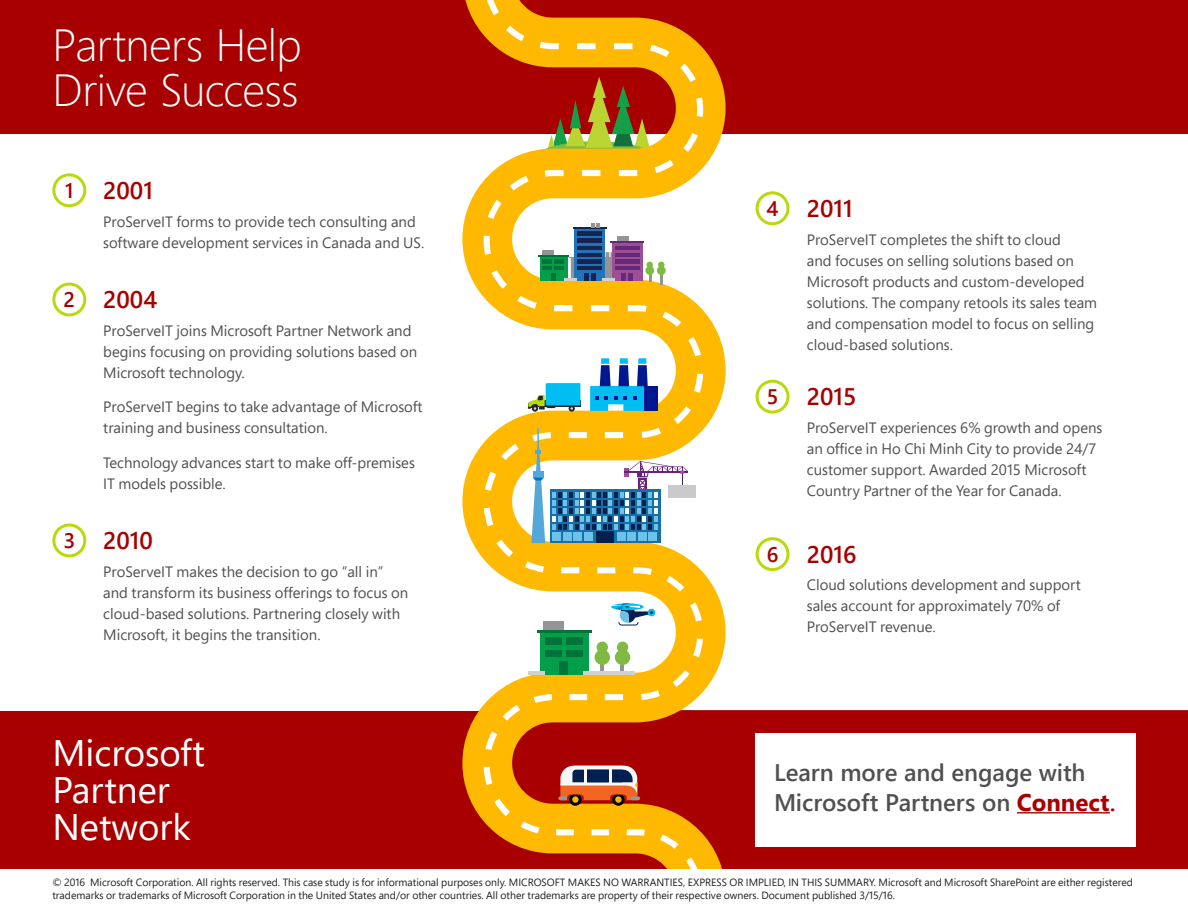
<style>
.page{position:relative;width:1188px;height:918px;background:#fff}
.page>*{position:absolute;margin:0;border:0;box-sizing:border-box;transform-origin:0 0}
.Subhead{font:300 45px/45px "Segoe UI";letter-spacing:-.015em;color:#fff}
.t1{font:36.9px "Segoe Pro";color:#fff}
.Body{font:600 24px/30px "Segoe UI";color:#505050}
.t2{font:600 24px "Segoe Pro";color:#a80000}
.t3{font:600 21px "Segoe Pro";color:#a80000}
.t4{font:15px/21px "Segoe Pro";color:#505050}
.t5{font:10.5px/12.6px "Segoe Pro";color:#231f20}
.s1{font-weight:700;color:#a80000}
.s2{color:#a80000}
</style>
<div class="page">
<div style="left:0;top:0;width:1187px;height:134px;background:#a80000"></div>
<div style="left:0;top:711px;width:698px;height:158px;background:#a80000"></div>
<div style="left:726px;top:710px;width:462px;height:159px;background:#a80000"></div>
<div style="left:756px;top:733px;width:380px;height:113px;background:#fff"></div>
<svg style="left:462px;top:0;width:264px;height:869px"></svg>
<svg style="left:484px;top:0;width:219px;height:432px"></svg>
<svg style="left:484px;top:432px;width:219px;height:262px;fill:#ffb900"></svg>
<svg style="left:484px;top:694px;width:219px;height:175px;fill:#ffb900"></svg>
<svg style="left:621px;top:665px;width:3px;height:6px"></svg>
<div style="left:615px;top:650px;width:15px;height:15px;background:#80ba42;border-radius:50%"></div>
<div style="left:617px;top:642px;width:11px;height:11px;background:#80ba42;border-radius:50%"></div>
<svg style="left:601px;top:665px;width:3px;height:6px"></svg>
<div style="left:595px;top:650px;width:15px;height:15px;background:#80ba42;border-radius:50%"></div>
<div style="left:597px;top:642px;width:11px;height:11px;background:#80ba42;border-radius:50%"></div>
<div style="left:540px;top:632px;width:49px;height:43px;background:#039e4a"></div>
<hr style="left:537px;top:630px;width:54px;height:2px;background:#00733b">
<div style="left:559px;top:661px;width:9px;height:14px;background:#00733b"></div>
<div style="left:545px;top:638px;width:17px;height:7px;background:#00733b"></div>
<div style="left:545px;top:650px;width:17px;height:7px;background:#00733b"></div>
<div style="left:566px;top:638px;width:17px;height:7px;background:#00733b"></div>
<div style="left:566px;top:650px;width:17px;height:7px;background:#00733b"></div>
<div style="left:543px;top:622px;width:21px;height:8px;background:#949494"></div>
<hr style="left:583px;top:671px;width:51px;height:4px;background:#d1d1d1">
<hr style="left:528px;top:671px;width:17px;height:4px;background:#d1d1d1">
<hr style="left:1017px;top:812px;width:93px;height:1px;background:#a80000">
<div style="left:756px;top:191px;width:33px;height:34px;border:3px solid #bad80a;border-radius:50%"></div>
<div style="left:756px;top:380px;width:33px;height:34px;border:3px solid #bad80a;border-radius:50%"></div>
<div style="left:756px;top:537px;width:33px;height:34px;border:3px solid #bad80a;border-radius:50%"></div>
<div style="left:52px;top:173px;width:34px;height:34px;border:3px solid #bad80a;border-radius:50%"></div>
<div style="left:52px;top:283px;width:34px;height:33px;border:3px solid #bad80a;border-radius:50%"></div>
<div style="left:52px;top:523px;width:34px;height:34px;border:3px solid #bad80a;border-radius:50%"></div>
<div style="left:668px;top:485px;width:28px;height:13px;background:#c9cacc"></div>
<hr style="left:537px;top:428px;width:2px;height:36px;background:#54a8d9">
<svg style="left:531px;top:447px;width:14px;height:96px"></svg>
<svg style="left:550px;top:490px;width:110px;height:53px"></svg>
<div style="left:596px;top:532px;width:8px;height:11px;background:#00214f"></div>
<div style="left:605px;top:532px;width:9px;height:11px;background:#00214f"></div>
<div style="left:553px;top:533px;width:8px;height:8px;background:#6ec2e8"></div>
<div style="left:563px;top:533px;width:9px;height:8px;background:#6ec2e8"></div>
<div style="left:574px;top:533px;width:8px;height:8px;background:#6ec2e8"></div>
<div style="left:584px;top:533px;width:9px;height:8px;background:#6ec2e8"></div>
<div style="left:617px;top:533px;width:9px;height:8px;background:#6ec2e8"></div>
<div style="left:628px;top:533px;width:8px;height:8px;background:#6ec2e8"></div>
<div style="left:638px;top:533px;width:9px;height:8px;background:#6ec2e8"></div>
<div style="left:649px;top:533px;width:8px;height:8px;background:#6ec2e8"></div>
<svg style="left:553px;top:461px;width:135px;height:69px"></svg>
<div style="left:612px;top:242px;width:30px;height:39px;background:#9c4f94"></div>
<hr style="left:610px;top:241px;width:34px;height:1px;background:#66297a">
<hr style="left:615px;top:246px;width:25px;height:4px;background:#66297a">
<hr style="left:615px;top:253px;width:25px;height:4px;background:#66297a">
<hr style="left:615px;top:259px;width:25px;height:4px;background:#66297a">
<hr style="left:615px;top:266px;width:25px;height:4px;background:#66297a">
<hr style="left:660px;top:269px;width:3px;height:15px;background:#949494">
<div style="left:657px;top:266px;width:9px;height:9px;background:#80ba42;border-radius:50%"></div>
<div style="left:658px;top:262px;width:7px;height:6px;background:#80ba42;border-radius:50%"></div>
<svg style="left:649px;top:275px;width:3px;height:7px"></svg>
<div style="left:645px;top:266px;width:9px;height:9px;background:#80ba42;border-radius:50%"></div>
<svg style="left:647px;top:262px;width:6px;height:6px"></svg>
<div style="left:617px;top:236px;width:12px;height:5px;background:#949494"></div>
<svg style="left:540px;top:256px;width:3px;height:25px"></svg>
<hr style="left:538px;top:255px;width:31px;height:1px;background:#00733b">
<div style="left:542px;top:250px;width:12px;height:5px;background:#949494"></div>
<div style="left:574px;top:229px;width:31px;height:52px;background:#2173b8"></div>
<hr style="left:573px;top:227px;width:33px;height:2px;background:#17244f">
<hr style="left:577px;top:246px;width:25px;height:4px;background:#17244f">
<hr style="left:577px;top:232px;width:25px;height:4px;background:#17244f">
<hr style="left:577px;top:239px;width:25px;height:4px;background:#17244f">
<svg style="left:591px;top:223px;width:9px;height:4px"></svg>
<svg style="left:543px;top:252px;width:90px;height:29px"></svg>
<div style="left:532px;top:405px;width:6px;height:7px;background:#262629;border-radius:50%"></div>
<svg style="left:528px;top:383px;width:52px;height:27px"></svg>
<div style="left:620px;top:358px;width:8px;height:6px;background:#00bdf2"></div>
<div style="left:601px;top:358px;width:8px;height:6px;background:#00bdf2"></div>
<div style="left:638px;top:358px;width:8px;height:6px;background:#00bdf2"></div>
<svg style="left:590px;top:365px;width:68px;height:46px"></svg>
<div style="left:648px;top:609px;width:7px;height:7px;background:#00bdf2;border-radius:50%"></div>
<svg style="left:611px;top:603px;width:42px;height:23px"></svg>
<svg style="left:558px;top:766px;width:80px;height:40px;background:#aa6f58"></svg>
<p class="Subhead" style="left:53px;top:20px;width:251px">Partners Help<br>Drive Success</p>
<p class="t3" style="left:65px;top:176px;width:10px">1</p>
<p class="t2" style="left:103px;top:174px;width:51px">2001</p>
<p class="t4" style="left:103px;top:210px;width:323px">ProServeIT forms to provide tech consulting and software development services in Canada and US.</p>
<p class="t3" style="left:63px;top:285px;width:13px">2</p>
<p class="t2" style="left:103px;top:283px;width:55px">2004</p>
<p class="t4" style="left:103px;top:320px;width:315px">ProServeIT joins Microsoft Partner Network and begins focusing on providing solutions based on<br>Microsoft technology.</p>
<p class="t4" style="left:103px;top:396px;width:321px">ProServeIT begins to take advantage of Microsoft training and business consultation.</p>
<p class="t4" style="left:103px;top:452px;width:313px">Technology advances start to make off-premises<br>IT models possible.</p>
<p class="t3" style="left:63px;top:526px;width:13px">3</p>
<p class="t2" style="left:103px;top:524px;width:51px">2010</p>
<p class="t4" style="left:103px;top:561px;width:307px">ProServeIT makes the decision to go “all in” and transform its business offerings to focus on cloud-based solutions. Partnering closely with Microsoft, it begins the transition.</p>
<p class="t1" style="left:52px;top:728px;width:154px">Microsoft</p>
<p class="t1" style="left:52px;top:765px;width:119px">Partner</p>
<p class="t1" style="left:52px;top:802px;width:140px">Network</p>
<p class="t3" style="left:766px;top:194px;width:14px">4</p>
<p class="t2" style="left:807px;top:192px;width:48px">2011</p>
<p class="t4" style="left:807px;top:228px;width:292px">ProServeIT completes the shift to cloud<br>and focuses on selling solutions based on Microsoft products and custom-developed solutions. The company retools its sales team and compensation model to focus on selling cloud-based solutions.</p>
<p class="t3" style="left:767px;top:382px;width:13px">5</p>
<p class="t2" style="left:807px;top:380px;width:51px">2015</p>
<p class="t4" style="left:807px;top:417px;width:297px">ProServeIT experiences 6% growth and opens an office in Ho Chi Minh City to provide 24/7 customer support. Awarded 2015 Microsoft Country Partner of the Year for Canada.</p>
<p class="t3" style="left:767px;top:540px;width:13px">6</p>
<p class="t2" style="left:807px;top:538px;width:51px">2016</p>
<p class="t4" style="left:807px;top:574px;width:276px">Cloud solutions development and support sales account for approximately 70% of<br>ProServeIT revenue.</p>
<p class="Body" style="left:774px;top:757px;width:343px">Learn more and engage with<br>Microsoft Partners on <span class="s1">Connect</span><span class="s2">.</span></p>
<p class="t5" style="left:52px;top:876px;width:1082px">© 2016 Microsoft Corporation. All rights reserved. This case study is for informational purposes only. MICROSOFT MAKES NO WARRANTIES, EXPRESS OR IMPLIED, IN THIS SUMMARY. Microsoft and Microsoft SharePoint are either registered trademarks or trademarks of Microsoft Corporation in the United States and/or other countries. All other trademarks are property of their respective owners. Document published 3/15/16.</p>
</div>
